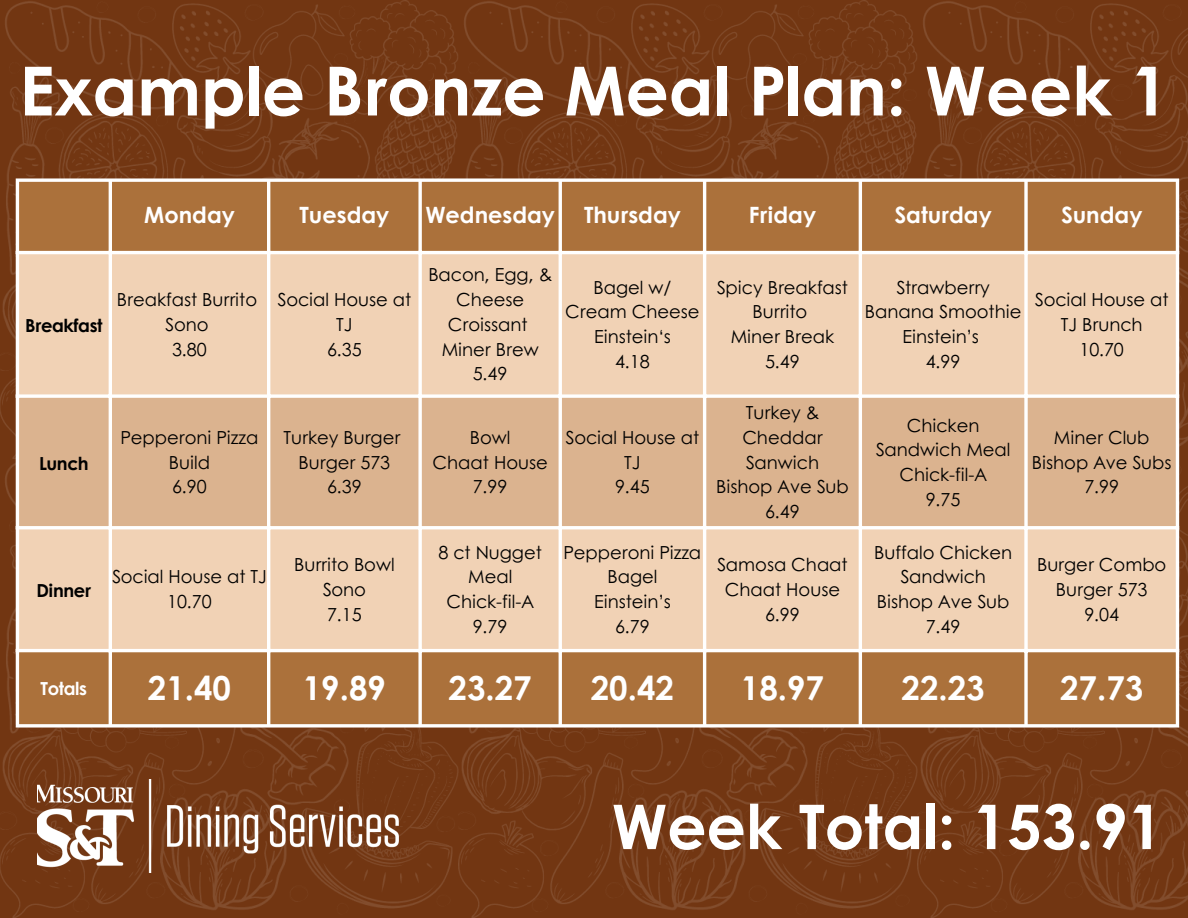
<style>
.page{position:relative;width:1188px;height:918px;background:#fff}
.page>*{position:absolute;margin:0;border:0;box-sizing:border-box;transform-origin:0 0}
.t1{font:700 67.8px "Century Gothic";color:#fff}
.t2{font:700 61.65px "Century Gothic";color:#fff}
.t3{font:700 33px "Century Gothic";color:#fff}
.t4{font:700 22.5px "Century Gothic";color:#fff}
.t5{font:18px/24.8px "Century Gothic";color:#000;text-align:center}
.t6{font:700 18px "Century Gothic";letter-spacing:-.02em;color:#000}
.t7{font:700 18px "Century Gothic";letter-spacing:-.02em;color:#fff}
</style>
<div class="page">
<img style="left:0;top:0;width:1188px;height:918px">
<div style="left:19px;top:182px;width:1157px;height:542px;background:#ab713b"></div>
<div style="left:19px;top:254px;width:1157px;height:395px;background:#f1d2b5"></div>
<div style="left:19px;top:398px;width:1157px;height:128px;background:#dbb38f"></div>
<hr style="left:16px;top:182px;width:3px;height:542px;background:#fff">
<hr style="left:109px;top:182px;width:3px;height:542px;background:#fff">
<hr style="left:267px;top:182px;width:3px;height:542px;background:#fff">
<svg style="left:418px;top:182px;width:4px;height:542px"></svg>
<hr style="left:559px;top:182px;width:3px;height:542px;background:#fff">
<hr style="left:703px;top:182px;width:3px;height:542px;background:#fff">
<hr style="left:859px;top:182px;width:3px;height:542px;background:#fff">
<svg style="left:1024px;top:182px;width:4px;height:542px"></svg>
<hr style="left:1176px;top:182px;width:3px;height:542px;background:#fff">
<svg style="left:16px;top:178px;width:1163px;height:4px"></svg>
<hr style="left:16px;top:251px;width:1163px;height:3px;background:#fff">
<svg style="left:19px;top:394px;width:1157px;height:4px"></svg>
<hr style="left:16px;top:526px;width:1163px;height:3px;background:#fff">
<hr style="left:16px;top:649px;width:1163px;height:3px;background:#fff">
<svg style="left:16px;top:724px;width:1163px;height:4px"></svg>
<img style="left:37px;top:779px;width:361px;height:94px">
<p class="t1" style="left:19px;top:39px;width:1151px">Example Bronze Meal Plan: Week 1</p>
<p class="t4" style="left:144px;top:198px;width:92px">Monday</p>
<p class="t4" style="left:300px;top:198px;width:91px">Tuesday</p>
<p class="t4" style="left:425px;top:198px;width:131px">Wednesday</p>
<p class="t4" style="left:584px;top:198px;width:98px">Thursday</p>
<p class="t4" style="left:749px;top:198px;width:69px">Friday</p>
<p class="t4" style="left:895px;top:198px;width:99px">Saturday</p>
<h1 class="t4" style="left:1061px;top:198px;width:83px">Sunday</h1>
<p class="t6" style="left:25px;top:312px;width:79px">Breakfast</p>
<p class="t5" style="left:117px;top:286px;width:142px">Breakfast Burrito</p>
<p class="t5" style="left:165px;top:311px;width:45px">Sono</p>
<p class="t5" style="left:172px;top:336px;width:36px">3.80</p>
<p class="t5" style="left:278px;top:286px;width:135px">Social House at<br>TJ</p>
<p class="t5" style="left:327px;top:336px;width:36px">6.35</p>
<p class="t6" style="left:39px;top:450px;width:51px">Lunch</p>
<p class="t5" style="left:121px;top:424px;width:139px">Pepperoni Pizza</p>
<p class="t5" style="left:169px;top:449px;width:43px">Build</p>
<p class="t5" style="left:172px;top:474px;width:36px">6.90</p>
<p class="t5" style="left:284px;top:424px;width:118px">Turkey Burger</p>
<p class="t5" style="left:299px;top:449px;width:93px">Burger 573</p>
<p class="t5" style="left:327px;top:474px;width:36px">6.39</p>
<p class="t6" style="left:36px;top:577px;width:56px">Dinner</p>
<p class="t5" style="left:112px;top:564px;width:156px">Social House at TJ</p>
<p class="t5" style="left:167px;top:588px;width:46px">10.70</p>
<p class="t5" style="left:294px;top:551px;width:102px">Burrito Bowl</p>
<p class="t5" style="left:323px;top:576px;width:45px">Sono</p>
<p class="t5" style="left:327px;top:601px;width:36px">7.15</p>
<p class="t5" style="left:428px;top:262px;width:125px">Bacon, Egg, &amp;<br>Cheese<br>Croissant</p>
<p class="t5" style="left:442px;top:336px;width:99px">Miner Brew</p>
<p class="t5" style="left:473px;top:361px;width:36px">5.49</p>
<p class="t5" style="left:565px;top:274px;width:136px">Bagel w/<br>Cream Cheese</p>
<p class="t5" style="left:594px;top:323px;width:78px">Einstein‘s</p>
<p class="t5" style="left:615px;top:348px;width:36px">4.18</p>
<p class="t5" style="left:470px;top:424px;width:42px">Bowl</p>
<p class="t5" style="left:433px;top:449px;width:117px">Chaat House</p>
<p class="t5" style="left:473px;top:474px;width:36px">7.99</p>
<p class="t5" style="left:566px;top:424px;width:135px">Social House at<br>TJ</p>
<p class="t5" style="left:615px;top:474px;width:36px">9.45</p>
<p class="t5" style="left:439px;top:539px;width:105px">8 ct Nugget<br>Meal</p>
<p class="t5" style="left:446px;top:588px;width:89px">Chick-fil-A</p>
<p class="t5" style="left:473px;top:613px;width:36px">9.79</p>
<p class="t5" style="left:564px;top:539px;width:139px">Pepperoni Pizza<br>Bagel</p>
<p class="t5" style="left:594px;top:588px;width:78px">Einstein’s</p>
<p class="t5" style="left:615px;top:613px;width:36px">6.79</p>
<p class="t5" style="left:717px;top:274px;width:133px">Spicy Breakfast<br>Burrito</p>
<p class="t5" style="left:731px;top:323px;width:105px">Miner Break</p>
<p class="t5" style="left:765px;top:348px;width:36px">5.49</p>
<p class="t5" style="left:742px;top:399px;width:82px;text-align:left">Turkey &amp;<br>Cheddar<br>Sanwich</p>
<p class="t5" style="left:716px;top:474px;width:134px">Bishop Ave Sub</p>
<p class="t5" style="left:765px;top:498px;width:36px">6.49</p>
<p class="t5" style="left:717px;top:551px;width:132px">Samosa Chaat</p>
<p class="t5" style="left:725px;top:576px;width:117px">Chaat House</p>
<p class="t5" style="left:765px;top:601px;width:36px">6.99</p>
<p class="t5" style="left:865px;top:274px;width:158px">Strawberry<br>Banana Smoothie</p>
<p class="t5" style="left:902px;top:323px;width:78px">Einstein’s</p>
<p class="t5" style="left:926px;top:348px;width:36px">4.99</p>
<p class="t5" style="left:1035px;top:286px;width:135px">Social House at<br>TJ Brunch</p>
<p class="t5" style="left:1080px;top:336px;width:46px">10.70</p>
<p class="t5" style="left:876px;top:412px;width:136px">Chicken<br>Sandwich Meal<br>Chick-fil-A</p>
<p class="t5" style="left:926px;top:486px;width:36px">9.75</p>
<p class="t5" style="left:874px;top:539px;width:139px">Buffalo Chicken<br>Sandwich</p>
<p class="t5" style="left:877px;top:588px;width:134px">Bishop Ave Sub</p>
<p class="t5" style="left:926px;top:613px;width:36px">7.49</p>
<p class="t5" style="left:1054px;top:424px;width:97px">Miner Club</p>
<p class="t5" style="left:1032px;top:449px;width:141px">Bishop Ave Subs</p>
<p class="t5" style="left:1085px;top:474px;width:36px">7.99</p>
<p class="t5" style="left:1037px;top:551px;width:131px">Burger Combo</p>
<p class="t5" style="left:1056px;top:576px;width:93px">Burger 573</p>
<p class="t5" style="left:1085px;top:601px;width:36px">9.04</p>
<p class="t7" style="left:41px;top:675px;width:48px">Totals</p>
<p class="t3" style="left:148px;top:663px;width:85px">21.40</p>
<p class="t3" style="left:303px;top:663px;width:85px">19.89</p>
<p class="t3" style="left:449px;top:663px;width:85px">23.27</p>
<p class="t3" style="left:591px;top:663px;width:85px">20.42</p>
<p class="t3" style="left:741px;top:663px;width:85px">18.97</p>
<p class="t3" style="left:902px;top:663px;width:85px">22.23</p>
<p class="t3" style="left:1060px;top:663px;width:85px">27.73</p>
<p class="t2" style="left:612px;top:780px;width:552px">Week Total: 153.91</p>
</div>
